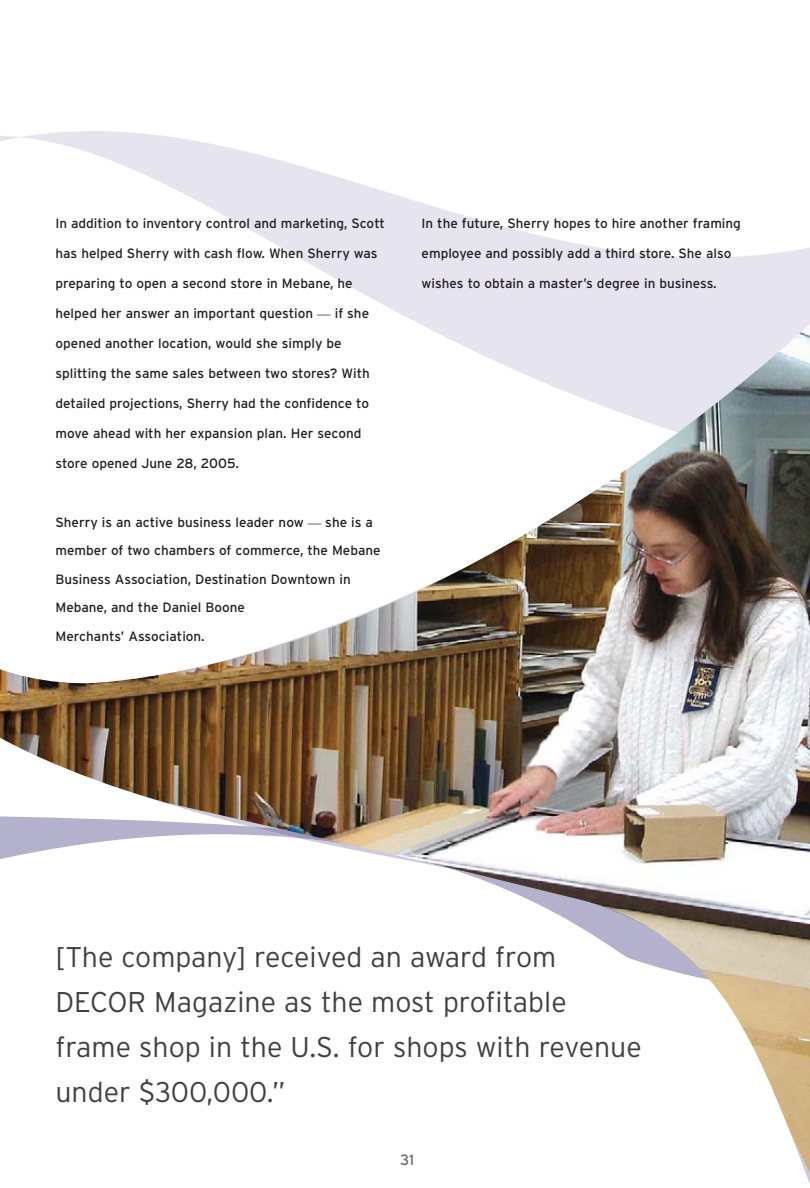
<style>
.page{position:relative;width:810px;height:1188px;background:#fff}
.page>*{position:absolute;margin:0;border:0;box-sizing:border-box;transform-origin:0 0}
.t1{font:300 28.5px/45px "Interstate";color:#403f41}
.t2{font:15px "Interstate";color:#6c6e70}
.t3{font:13.5px/28.5px "Interstate";color:#231f20}
.s1{font-family:"Goudy"}
</style>
<div class="page">
<svg style="left:0;top:131px;width:810px;height:192px"></svg>
<div style="left:683px;top:302px;width:127px;height:21px;background:#e6e5ef"></div>
<img style="left:0;top:323px;width:810px;height:851px">
<p class="t3" style="left:56px;top:211px;width:331px">In addition to inventory control and marketing, Scott</p>
<p class="t3" style="left:56px;top:241px;width:324px">has helped Sherry with cash flow. When Sherry was</p>
<p class="t3" style="left:56px;top:271px;width:299px">preparing to open a second store in Mebane, he</p>
<p class="t3" style="left:56px;top:301px;width:315px">helped her answer an important question <span class="s1">—</span> if she</p>
<p class="t3" style="left:56px;top:331px;width:288px">opened another location, would she simply be</p>
<p class="t3" style="left:56px;top:361px;width:316px">splitting the same sales between two stores? With</p>
<p class="t3" style="left:56px;top:391px;width:315px">detailed projections, Sherry had the confidence to</p>
<p class="t3" style="left:56px;top:421px;width:308px">move ahead with her expansion plan. Her second</p>
<p class="t3" style="left:56px;top:451px;width:185px">store opened June 28, 2005.</p>
<p class="t3" style="left:56px;top:509px;width:327px">Sherry is an active business leader now <span class="s1">—</span> she is a member of two chambers of commerce, the Mebane Business Association, Destination Downtown in Mebane, and the Daniel Boone<br>Merchants’ Association.</p>
<p class="t3" style="left:422px;top:211px;width:321px">In the future, Sherry hopes to hire another framing</p>
<p class="t3" style="left:422px;top:241px;width:311px">employee and possibly add a third store. She also</p>
<p class="t3" style="left:422px;top:271px;width:297px">wishes to obtain a master’s degree in business.</p>
<h1 class="t1" style="left:56px;top:938px;width:588px">[The company] received an award from DECOR Magazine as the most profitable frame shop in the U.S. for shops with revenue under $300,000.”</h1>
<p class="t2" style="left:400px;top:1155px;width:16px">31</p>
</div>
